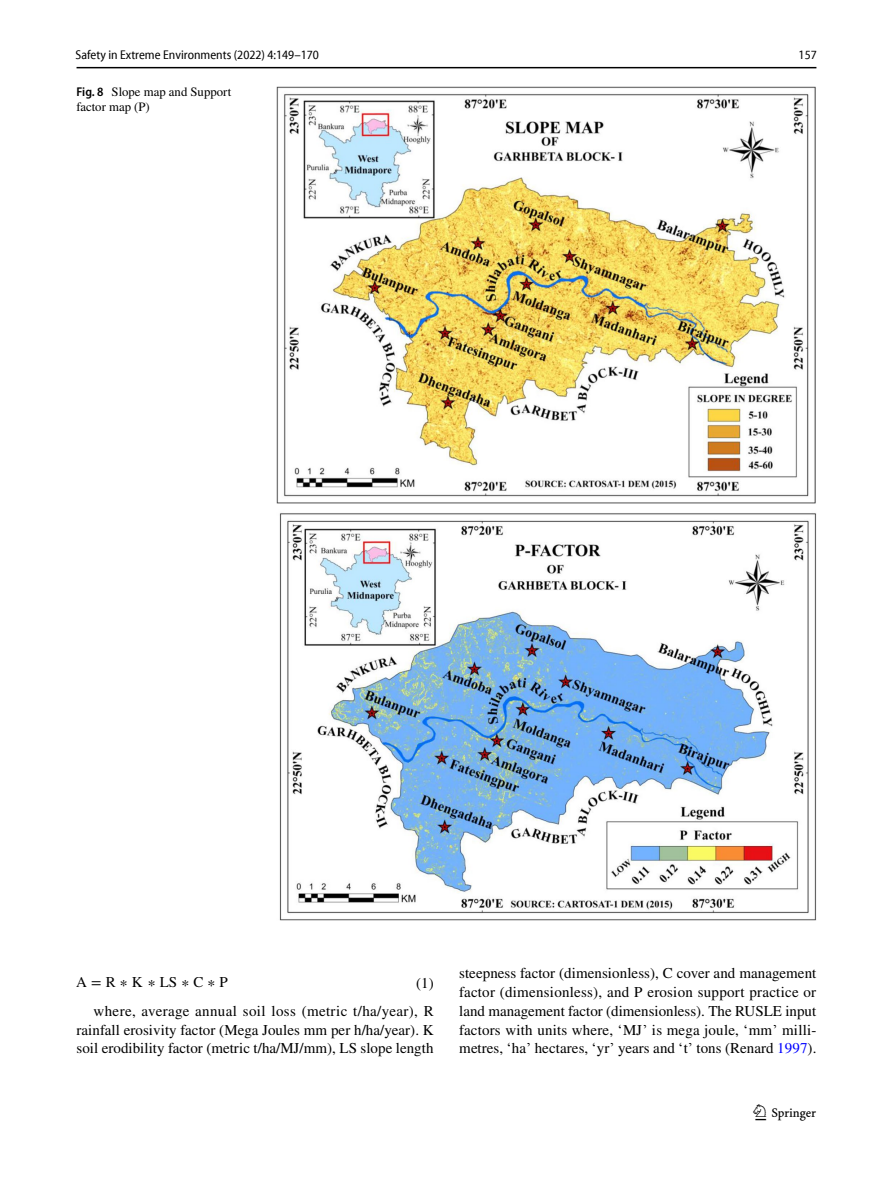
<style>
.page{position:relative;width:893px;height:1187px;background:#fff}
.page>*{position:absolute;margin:0;border:0;box-sizing:border-box;transform-origin:0 0}
.t1{font:22.5px "Springnew Regular 3";color:#000}
.t2{font:15px/18.8px "STIX";letter-spacing:.005em;color:#000;text-align:justify}
.t3{font:15px "STIX Math";color:#000}
.t4{font:semi-condensed 12.75px "Myriad Pro Unic";color:#000}
.t5{font:12.75px/15px "STIX";color:#000}
.s1{font-family:"Myriad Pro";font-weight:600;font-stretch:semi-condensed}
.s2{font-family:"Times New Roman"}
.s3{color:#00f}
</style>
<div class="page">
<hr style="left:77px;top:67px;width:739px;height:1px;background:#000">
<img style="left:276px;top:87px;width:540px;height:833px">
<p class="t4" style="left:76px;top:50px;width:245px">Safety in Extreme Environments (2022) 4:149–170</p>
<p class="t4" style="left:799px;top:50px;width:20px">157</p>
<p class="t5" style="left:77px;top:85px;width:156px"><span class="s1">Fig. 8</span> Slope map and Support factor map (P)</p>
<p class="t3" style="left:76px;top:976px;width:153px">A=R∗K∗LS∗C∗P</p>
<p class="t2" style="left:416px;top:974px;width:19px">(1)</p>
<p class="t2" style="left:459px;top:964px;width:359px">steepness factor (dimensionless), C cover and management factor (dimensionless), and P erosion support practice or land management factor (dimensionless). The RUSLE input factors with units where, ʻMJ<span class="s2">ʼ</span> is mega joule, ʻmm<span class="s2">ʼ</span> milli&shy;metres, ʻha<span class="s2">ʼ</span> hectares, ʻyr<span class="s2">ʼ</span> years and ʻt<span class="s2">ʼ</span> tons (Renard <span class="s3">1997</span>).</p>
<p class="t2" style="left:77px;top:1002px;width:359px;text-indent:17px">where, average annual soil loss (metric t/ha/year), R rainfall erosivity factor (Mega Joules mm per h/ha/year). K soil erodibility factor (metric t/ha/MJ/mm), LS slope length</p>
<h1 class="t1" style="left:755px;top:1104px;width:62px">1 3</h1>
</div>
